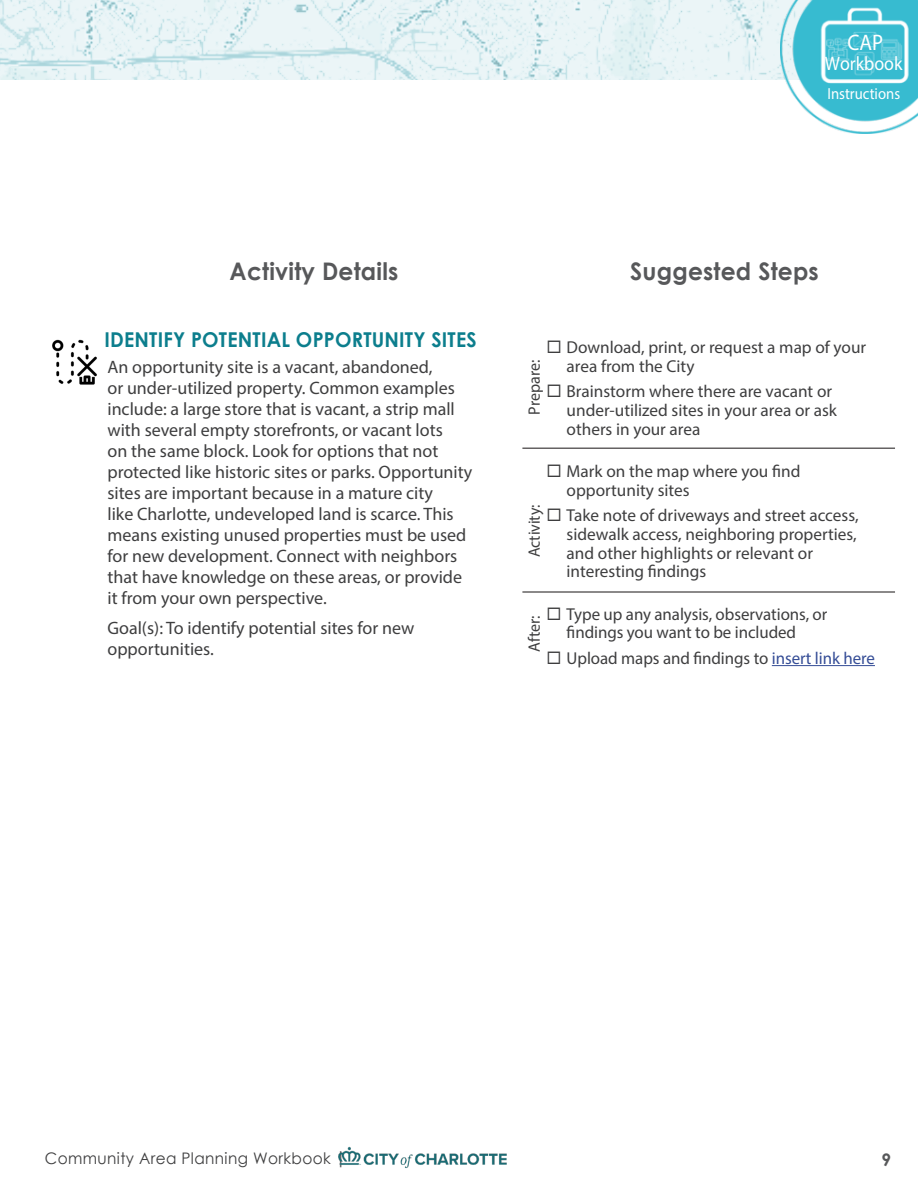
<style>
.page{position:relative;width:918px;height:1188px;background:#fff}
.page>*{position:absolute;margin:0;border:0;box-sizing:border-box;transform-origin:0 0}
.H4-tang{font:700 24.3px "Century Gothic";letter-spacing:.01em;color:#57585a;scale:.96 1}
.Title_-_Project{font:22.5px "Myriad Pro";color:#fff;scale:.92 1}
.H4-tang-2{font:700 20.4px "Century Gothic";letter-spacing:.01em;color:#0c7e8d;scale:.96 1}
.Title_-_Project-2{font:19.5px "Myriad Pro";color:#fff;scale:.92 1}
.Body{font:18px/21px "Myriad Pro";color:#3e3e3f}
.t1{font:17.25px/18.8px "Myriad Pro";color:#3e3e3f}
.t2{font:700 17.25px "Century Gothic";color:#57585a}
.Body-2{font:16.5px "Myriad Pro";letter-spacing:-.005em;color:#3e3e3f}
.Body-3{font:16.5px "Myriad Pro";letter-spacing:-.005em;color:#3e3e3f;scale:.96 1}
.Title_-_Project-3{font:16.05px "Myriad Pro";color:#fff;scale:.92 1}
.t3{font:15.9px "Century Gothic";letter-spacing:.025em;color:#3e3e3f;scale:.96 1}
.s1{color:#354d96}
.s2{font-weight:700;font-size:17.4px;color:#57585a}
</style>
<div class="page">
<img style="left:338px;top:1146px;width:169px;height:22px">
<hr style="left:772px;top:665px;width:103px;height:1px;background:#354d96">
<hr style="left:522px;top:448px;width:373px;height:1px;background:#231f20">
<hr style="left:522px;top:591px;width:373px;height:2px;background:#231f20">
<img style="left:52px;top:339px;width:45px;height:46px">
<svg style="left:0;top:0;width:781px;height:79px;fill:#eaf4f7"></svg>
<img style="left:781px;top:0;width:137px;height:134px">
<svg style="left:827px;top:28px;width:75px;height:49px;fill:#37bbd0"></svg>
<p class="Title_-_Project" style="left:847px;top:29px;width:40px">CAP</p>
<p class="Title_-_Project-2" style="left:825px;top:52px;width:86px">Workbook</p>
<p class="Title_-_Project-3" style="left:827px;top:84px;width:81px">Instructions</p>
<p class="H4-tang" style="left:230px;top:252px;width:177px">Activity Details</p>
<p class="H4-tang" style="left:630px;top:252px;width:198px">Suggested Steps</p>
<p class="H4-tang-2" style="left:104px;top:324px;width:389px">IDENTIFY POTENTIAL OPPORTUNITY SITES</p>
<p class="Body" style="left:107px;top:357px;width:366px">An opportunity site is a vacant, abandoned,<br>or under-utilized property. Common examples include: a large store that is vacant, a strip mall with several empty storefronts, or vacant lots<br>on the same block. Look for options that not protected like historic sites or parks. Opportunity sites are important because in a mature city<br>like Charlotte, undeveloped land is scarce. This means existing unused properties must be used for new development. Connect with neighbors that have knowledge on these areas, or provide it from your own perspective.</p>
<p class="Body" style="left:107px;top:617px;width:308px">Goal(s): To identify potential sites for new opportunities.</p>
<p class="Body-2" style="left:524px;top:415px;width:56px;rotate:-90deg">Prepare:</p>
<p class="Body-3" style="left:524px;top:557px;width:57px;rotate:-90deg">Activity:</p>
<p class="Body-2" style="left:524px;top:652px;width:38px;rotate:-90deg">After:</p>
<p class="t1" style="left:567px;top:337px;width:301px">Download, print, or request a map of your area from the City</p>
<p class="t1" style="left:567px;top:382px;width:272px">Brainstorm where there are vacant or under-utilized sites in your area or ask others in your area</p>
<p class="t1" style="left:567px;top:461px;width:235px">Mark on the map where you find opportunity sites</p>
<p class="t1" style="left:567px;top:506px;width:294px">Take note of driveways and street access, sidewalk access, neighboring properties, and other highlights or relevant or interesting findings</p>
<p class="t1" style="left:567px;top:604px;width:262px">Type up any analysis, observations, or findings you want to be included</p>
<p class="t1" style="left:567px;top:648px;width:310px">Upload maps and findings to <span class="s1">insert link here</span></p>
<p class="t3" style="left:45px;top:1147px;width:315px">Community Area Planning Workbook <span class="s2">|</span></p>
<p class="t2" style="left:881px;top:1146px;width:11px">9</p>
</div>
